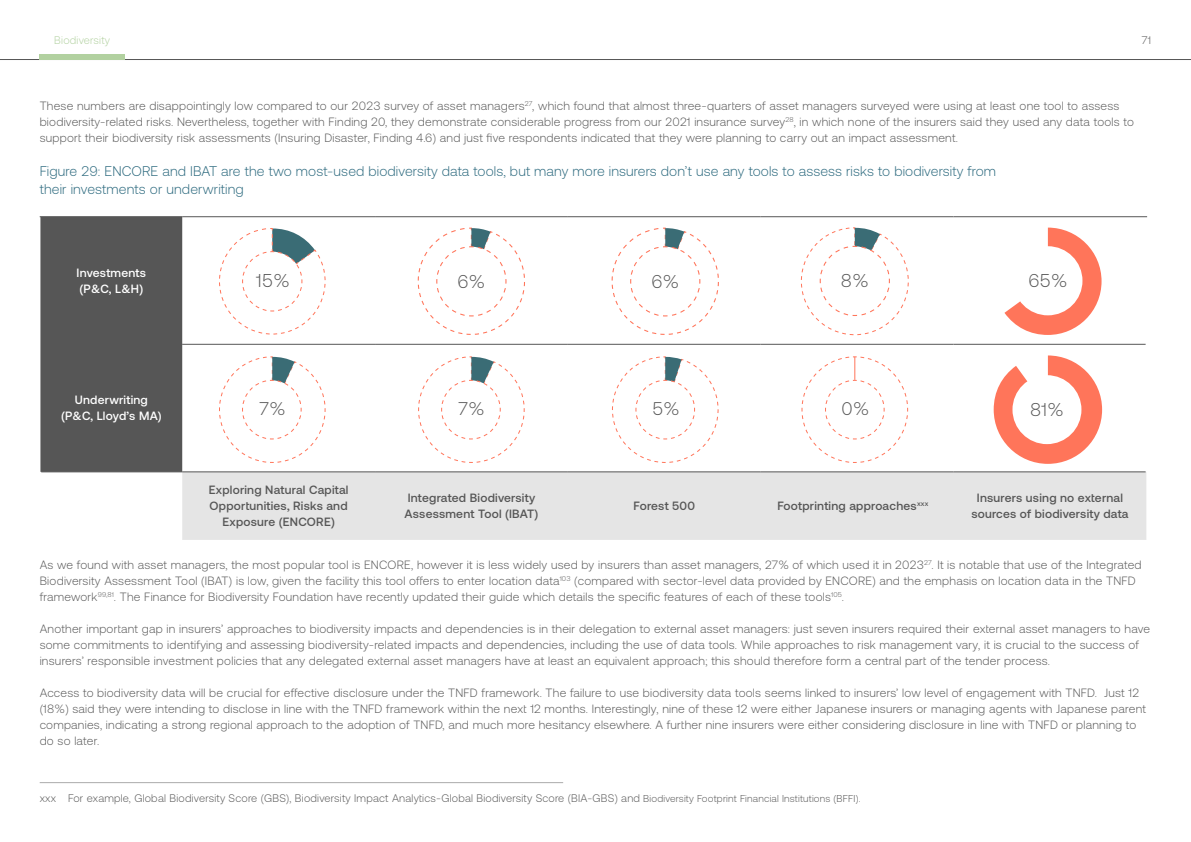
<style>
.page{position:relative;width:1191px;height:842px;background:#fff}
.page>*{position:absolute;margin:0;border:0;box-sizing:border-box;transform-origin:0 0}
.Body_Text_-_Main{font:300 18.5px "Aeonik";color:#565656}
.Body_Text_-_Main-2{font:300 18.3px "Aeonik";color:#565656}
.Table_Diagram_Heading{font:300 14px "Aeonik";letter-spacing:.01em;color:#2a687d}
.Body_Text_-_Main-3{font:300 12px/16px "Aeonik";letter-spacing:.02em;color:#565656}
.Body_Text_-_Main-4{font:500 12px/16px "Aeonik";letter-spacing:.02em;color:#565656;text-align:center}
.Body_Text_-_Main-5{font:500 12px "Aeonik";letter-spacing:.02em;color:#fff}
.Footnotes{font:300 11px "Aeonik";letter-spacing:.02em;color:#565656}
.Body_Text_-_Main-6{font:300 11px "Aeonik";letter-spacing:.02em;color:#b2d1a0}
.Body_Text_-_Main-7{font:300 11px "Aeonik";color:#565656}
.s1{font-size:10px}
</style>
<div class="page">
<hr style="left:0;top:59px;width:1191px;height:1px;background:#565656">
<div style="left:40px;top:55px;width:85px;height:5px;background:#b2d1a0"></div>
<div style="left:40px;top:217px;width:142px;height:255px;background:#565656"></div>
<div style="left:182px;top:472px;width:964px;height:68px;background:#e5e5e5"></div>
<hr style="left:40px;top:216px;width:142px;height:1px;background:#565656">
<hr style="left:182px;top:216px;width:193px;height:1px;background:#565656">
<hr style="left:375px;top:216px;width:193px;height:1px;background:#565656">
<hr style="left:568px;top:216px;width:192px;height:1px;background:#565656">
<hr style="left:760px;top:216px;width:193px;height:1px;background:#565656">
<hr style="left:953px;top:216px;width:194px;height:1px;background:#565656">
<hr style="left:41px;top:344px;width:141px;height:1px;background:#565656">
<hr style="left:182px;top:344px;width:193px;height:1px;background:#565656">
<hr style="left:375px;top:344px;width:193px;height:1px;background:#565656">
<hr style="left:568px;top:344px;width:192px;height:1px;background:#565656">
<hr style="left:760px;top:344px;width:193px;height:1px;background:#565656">
<hr style="left:953px;top:344px;width:192px;height:1px;background:#565656">
<hr style="left:41px;top:472px;width:141px;height:1px;background:#565656">
<hr style="left:182px;top:472px;width:193px;height:1px;background:#565656">
<hr style="left:375px;top:472px;width:193px;height:1px;background:#565656">
<hr style="left:568px;top:472px;width:192px;height:1px;background:#565656">
<hr style="left:760px;top:472px;width:193px;height:1px;background:#565656">
<hr style="left:953px;top:472px;width:192px;height:1px;background:#565656">
<hr style="left:40px;top:782px;width:523px;height:1px;background:#ababab">
<svg style="left:611px;top:227px;width:108px;height:108px"></svg>
<svg style="left:800px;top:227px;width:109px;height:109px"></svg>
<svg style="left:1004px;top:228px;width:97px;height:107px"></svg>
<div style="left:1013px;top:246px;width:69px;height:69px;background:#fff;border-radius:50%"></div>
<svg style="left:219px;top:356px;width:107px;height:107px"></svg>
<svg style="left:418px;top:356px;width:107px;height:107px"></svg>
<svg style="left:612px;top:356px;width:107px;height:107px"></svg>
<svg style="left:801px;top:356px;width:107px;height:107px"></svg>
<svg style="left:993px;top:355px;width:109px;height:109px"></svg>
<div style="left:1012px;top:375px;width:69px;height:69px;background:#fff;border-radius:50%"></div>
<svg style="left:219px;top:228px;width:107px;height:107px"></svg>
<svg style="left:417px;top:227px;width:108px;height:108px"></svg>
<p class="Body_Text_-_Main-6" style="left:54px;top:34px;width:57px">Biodiversity</p>
<p class="Body_Text_-_Main-7" style="left:1141px;top:34px;width:11px">71</p>
<p class="Body_Text_-_Main-3" style="left:40px;top:98px;width:1096px">These numbers are disappointingly low compared to our 2023 survey of asset managers<sup>27</sup>, which found that almost three-quarters of asset managers surveyed were using at least one tool to assess biodiversity-related risks. Nevertheless, together with Finding 20, they demonstrate considerable progress from our 2021 insurance survey<sup>28</sup>, in which none of the insurers said they used any data tools to support their biodiversity risk assessments (Insuring Disaster, Finding 4.6) and just five respondents indicated that they were planning to carry out an impact assessment.</p>
<p class="Table_Diagram_Heading" style="left:40px;top:164px;width:958px">Figure 29: ENCORE and IBAT are the two most-used biodiversity data tools, but many more insurers don’t use any tools to assess risks to biodiversity from</p>
<p class="Table_Diagram_Heading" style="left:40px;top:182px;width:205px">their investments or underwriting</p>
<p class="Body_Text_-_Main-5" style="left:77px;top:266px;width:71px">Investments</p>
<p class="Body_Text_-_Main-5" style="left:80px;top:282px;width:65px">(P&amp;C, L&amp;H)</p>
<p class="Body_Text_-_Main" style="left:256px;top:270px;width:35px">15%</p>
<p class="Body_Text_-_Main" style="left:457px;top:271px;width:29px">6%</p>
<p class="Body_Text_-_Main" style="left:651px;top:271px;width:29px">6%</p>
<p class="Body_Text_-_Main" style="left:841px;top:270px;width:29px">8%</p>
<p class="Body_Text_-_Main" style="left:1028px;top:270px;width:41px">65%</p>
<p class="Body_Text_-_Main-5" style="left:75px;top:393px;width:75px">Underwriting</p>
<p class="Body_Text_-_Main-5" style="left:61px;top:409px;width:102px">(P&amp;C, Lloyd’s MA)</p>
<p class="Body_Text_-_Main-2" style="left:259px;top:399px;width:28px">7%</p>
<p class="Body_Text_-_Main-2" style="left:458px;top:399px;width:28px">7%</p>
<p class="Body_Text_-_Main-2" style="left:652px;top:399px;width:29px">5%</p>
<p class="Body_Text_-_Main-2" style="left:841px;top:399px;width:29px">0%</p>
<p class="Body_Text_-_Main" style="left:1030px;top:399px;width:35px">81%</p>
<p class="Body_Text_-_Main-4" style="left:209px;top:482px;width:141px">Exploring Natural Capital<br>Opportunities, Risks and<br>Exposure (ENCORE)</p>
<p class="Body_Text_-_Main-4" style="left:404px;top:490px;width:135px;text-align:left">Integrated Biodiversity<br>Assessment Tool (IBAT)</p>
<p class="Body_Text_-_Main-4" style="left:633px;top:498px;width:63px">Forest 500</p>
<p class="Body_Text_-_Main-4" style="left:777px;top:498px;width:161px">Footprinting approaches<sup>xxx</sup><sup>28</sup></p>
<p class="Body_Text_-_Main-4" style="left:971px;top:490px;width:159px">Insurers using no external sources of biodiversity data</p>
<p class="Body_Text_-_Main-3" style="left:40px;top:556px;width:1103px">As we found with asset managers, the most popular tool is ENCORE, however it is less widely used by insurers than asset managers, 27% of which used it in 2023<sup>27</sup>. It is notable that use of the Integrated<br>Biodiversity Assessment Tool (IBAT) is low, given the facility this tool offers to enter location data<sup>103</sup> (compared with sector-level data provided by ENCORE) and the emphasis on location data in the TNFD framework<sup>99,81</sup>. The Finance for Biodiversity Foundation have recently updated their guide which details the specific features of each of these tools<sup>105</sup>.</p>
<p class="Body_Text_-_Main-3" style="left:40px;top:620px;width:1112px">Another important gap in insurers’ approaches to biodiversity impacts and dependencies is in their delegation to external asset managers: just seven insurers required their external asset managers to have some commitments to identifying and assessing biodiversity-related impacts and dependencies, including the use of data tools. While approaches to risk management vary, it is crucial to the success of insurers’ responsible investment policies that any delegated external asset managers have at least an equivalent approach; this should therefore form a central part of the tender process.</p>
<p class="Body_Text_-_Main-3" style="left:40px;top:684px;width:1107px">Access to biodiversity data will be crucial for effective disclosure under the TNFD framework. The failure to use biodiversity data tools seems linked to insurers’ low level of engagement with TNFD. Just 12 (18%) said they were intending to disclose in line with the TNFD framework within the next 12 months. Interestingly, nine of these 12 were either Japanese insurers or managing agents with Japanese parent companies, indicating a strong regional approach to the adoption of TNFD, and much more hesitancy elsewhere. A further nine insurers were either considering disclosure in line with TNFD or planning to do so later.</p>
<p class="Footnotes" style="left:40px;top:792px;width:822px">xxx For example, Global Biodiversity Score (GBS), Biodiversity Impact Analytics-Global Biodiversity Score (BIA-GBS) and <span class="s1">Biodiversity Footprint Financial Institutions (BFFI).</span></p>
</div>
